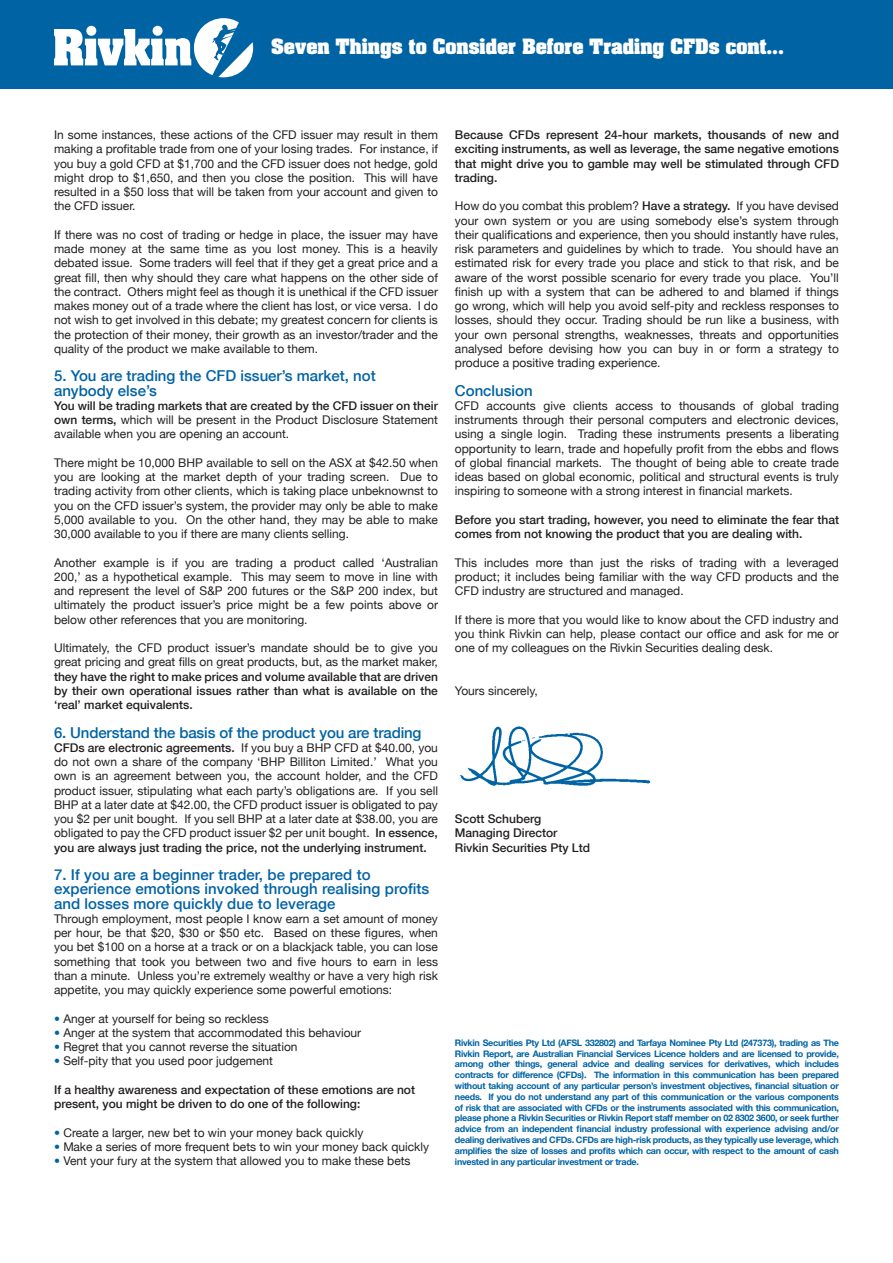
<style>
.page{position:relative;width:893px;height:1263px;background:#fff}
.page>*{position:absolute;margin:0;border:0;box-sizing:border-box;transform-origin:0 0}
.t1{font:700 18px "Aachen";color:#fff}
.t2{font:500 15px/14.2px "Helvetica Neue";letter-spacing:.005em;color:#0063a4}
.t3{font:12px/14.2px "Helvetica Neue";color:#231f20;text-align:justify}
.t4{font:500 12px/14.2px "Helvetica Neue";color:#231f20;text-align:justify}
.t5{font:700 9px/10.8px "Helvetica Neue";letter-spacing:-.03em;color:#0063a4;text-align:justify}
.s1{font-weight:500}
.s2{font-weight:400}
.s3{color:#0063a4}
</style>
<div class="page">
<div style="left:0;top:0;width:893px;height:88px;background:#0063a4"></div>
<svg style="left:54px;top:18px;width:199px;height:59px"></svg>
<div style="left:86px;top:26px;width:10px;height:10px;background:#fff;border-radius:50%"></div>
<div style="left:153px;top:26px;width:10px;height:10px;background:#fff;border-radius:50%"></div>
<img style="left:460px;top:726px;width:191px;height:60px">
<p class="t1" style="left:271px;top:33px;width:515px">Seven Things to Consider Before Trading CFDs cont...</p>
<p class="t3" style="left:54px;top:127px;width:386px">In some instances, these actions of the CFD issuer may result in them making a profitable trade from one of your losing trades. For instance, if you buy a gold CFD at $1,700 and the CFD issuer does not hedge, gold might drop to $1,650, and then you close the position. This will have resulted in a $50 loss that will be taken from your account and given to the CFD issuer.</p>
<p class="t3" style="left:54px;top:226px;width:385px">If there was no cost of trading or hedge in place, the issuer may have made money at the same time as you lost money. This is a heavily debated issue. Some traders will feel that if they get a great price and a great fill, then why should they care what happens on the other side of the contract. Others might feel as though it is unethical if the CFD issuer makes money out of a trade where the client has lost, or vice versa. I do not wish to get involved in this debate; my greatest concern for clients is the protection of their money, their growth as an investor/trader and the quality of the product we make available to them.</p>
<p class="t2" style="left:54px;top:368px;width:323px">5. You are trading the CFD issuer’s market, not anybody else’s</p>
<p class="t3" style="left:54px;top:397px;width:385px"><span class="s1">You will be trading markets that are created by the CFD issuer on their own terms,</span> which will be present in the Product Disclosure Statement available when you are opening an account.</p>
<p class="t3" style="left:54px;top:454px;width:385px">There might be 10,000 BHP available to sell on the ASX at $42.50 when you are looking at the market depth of your trading screen. Due to trading activity from other clients, which is taking place unbeknownst to you on the CFD issuer’s system, the provider may only be able to make 5,000 available to you. On the other hand, they may be able to make 30,000 available to you if there are many clients selling.</p>
<p class="t3" style="left:54px;top:554px;width:385px">Another example is if you are trading a product called ‘Australian 200,’ as a hypothetical example. This may seem to move in line with and represent the level of S&amp;P 200 futures or the S&amp;P 200 index, but ultimately the product issuer’s price might be a few points above or below other references that you are monitoring.</p>
<p class="t4" style="left:54px;top:640px;width:385px"><span class="s2">Ultimately, the CFD product issuer’s mandate should be to give you great pricing and great fills on great products, but, as the market maker, </span>they have the right to make prices and volume available that are driven by their own operational issues rather than what is available on the ‘real’ market equivalents.</p>
<p class="t2" style="left:54px;top:724px;width:369px">6. Understand the basis of the product you are trading</p>
<p class="t3" style="left:54px;top:739px;width:385px"><span class="s1">CFDs are electronic agreements.</span> If you buy a BHP CFD at $40.00, you do not own a share of the company ‘BHP Billiton Limited.’ What you own is an agreement between you, the account holder, and the CFD product issuer, stipulating what each party’s obligations are. If you sell BHP at a later date at $42.00, the CFD product issuer is obligated to pay you $2 per unit bought. If you sell BHP at a later date at $38.00, you are obligated to pay the CFD product issuer $2 per unit bought. <span class="s1">In essence, you are always just trading the price, not the underlying instrument.</span></p>
<p class="t2" style="left:54px;top:867px;width:377px">7. If you are a beginner trader, be prepared to experience emotions invoked through realising profits and losses more quickly due to leverage</p>
<p class="t3" style="left:54px;top:910px;width:385px">Through employment, most people I know earn a set amount of money per hour, be that $20, $30 or $50 etc. Based on these figures, when you bet $100 on a horse at a track or on a blackjack table, you can lose something that took you between two and five hours to earn in less than a minute. Unless you’re extremely wealthy or have a very high risk appetite, you may quickly experience some powerful emotions:</p>
<p class="t3" style="left:54px;top:1010px;width:216px"><span class="s3">•</span> Anger at yourself for being so reckless</p>
<p class="t3" style="left:54px;top:1024px;width:309px"><span class="s3">•</span> Anger at the system that accommodated this behaviour</p>
<p class="t3" style="left:54px;top:1039px;width:245px"><span class="s3">•</span> Regret that you cannot reverse the situation</p>
<p class="t3" style="left:54px;top:1053px;width:220px"><span class="s3">•</span> Self-pity that you used poor judgement</p>
<p class="t4" style="left:54px;top:1082px;width:363px">If a healthy awareness and expectation of these emotions are not present, you might be driven to do one of the following:</p>
<p class="t3" style="left:54px;top:1124px;width:311px"><span class="s3">•</span> Create a larger, new bet to win your money back quickly</p>
<p class="t3" style="left:54px;top:1138px;width:377px"><span class="s3">•</span> Make a series of more frequent bets to win your money back quickly</p>
<p class="t3" style="left:54px;top:1153px;width:358px"><span class="s3">•</span> Vent your fury at the system that allowed you to make these bets</p>
<p class="t4" style="left:455px;top:127px;width:386px">Because CFDs represent 24-hour markets, thousands of new and exciting instruments, as well as leverage, the same negative emotions that might drive you to gamble may well be stimulated through CFD trading.</p>
<p class="t3" style="left:455px;top:198px;width:386px">How do you combat this problem? <span class="s1">Have a strategy.</span> If you have devised your own system or you are using somebody else’s system through their qualifications and experience, then you should instantly have rules, risk parameters and guidelines by which to trade. You should have an estimated risk for every trade you place and stick to that risk, and be aware of the worst possible scenario for every trade you place. You’ll finish up with a system that can be adhered to and blamed if things go wrong, which will help you avoid self-pity and reckless responses to losses, should they occur. Trading should be run like a business, with your own personal strengths, weaknesses, threats and opportunities analysed before devising how you can buy in or form a strategy to produce a positive trading experience.</p>
<p class="t2" style="left:455px;top:382px;width:79px">Conclusion</p>
<p class="t3" style="left:455px;top:397px;width:385px">CFD accounts give clients access to thousands of global trading instruments through their personal computers and electronic devices, using a single login. Trading these instruments presents a liberating opportunity to learn, trade and hopefully profit from the ebbs and flows of global financial markets. The thought of being able to create trade ideas based on global economic, political and structural events is truly inspiring to someone with a strong interest in financial markets.</p>
<p class="t4" style="left:455px;top:512px;width:386px">Before you start trading, however, you need to eliminate the fear that comes from not knowing the product that you are dealing with.</p>
<p class="t3" style="left:455px;top:554px;width:386px">This includes more than just the risks of trading with a leveraged product; it includes being familiar with the way CFD products and the CFD industry are structured and managed.</p>
<p class="t3" style="left:455px;top:611px;width:385px">If there is more that you would like to know about the CFD industry and you think Rivkin can help, please contact our office and ask for me or one of my colleagues on the Rivkin Securities dealing desk.</p>
<p class="t3" style="left:455px;top:682px;width:84px">Yours sincerely,</p>
<p class="t4" style="left:455px;top:811px;width:88px">Scott Schuberg</p>
<p class="t4" style="left:455px;top:825px;width:104px">Managing Director</p>
<p class="t4" style="left:455px;top:840px;width:137px">Rivkin Securities Pty Ltd</p>
<p class="t5" style="left:455px;top:1037px;width:386px">Rivkin Securities Pty Ltd (AFSL 332802) and Tarfaya Nominee Pty Ltd (247373), trading as The Rivkin Report, are Australian Financial Services Licence holders and are licensed to provide, among other things, general advice and dealing services for derivatives, which includes contracts for difference (CFDs). The information in this communication has been prepared without taking account of any particular person’s investment objectives, financial situation or needs. If you do not understand any part of this communication or the various components of risk that are associated with CFDs or the instruments associated with this communication, please phone a Rivkin Securities or Rivkin Report staff member on 02 8302 3600, or seek further advice from an independent financial industry professional with experience advising and/or dealing derivatives and CFDs. CFDs are high-risk products, as they typically use leverage, which amplifies the size of losses and profits which can occur, with respect to the amount of cash invested in any particular investment or trade.</p>
</div>
